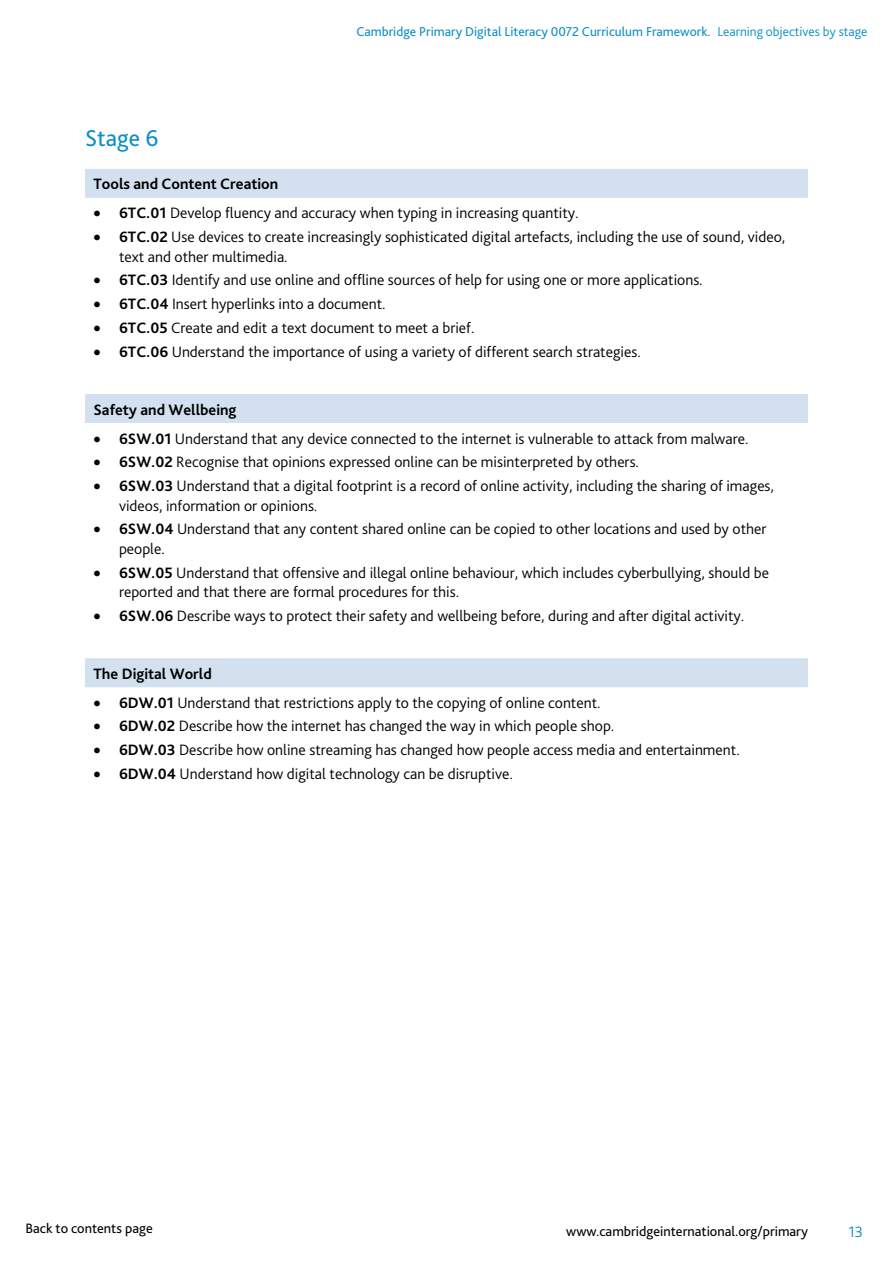
<style>
.page{position:relative;width:893px;height:1263px;background:#fff}
.page>*{position:absolute;margin:0;border:0;box-sizing:border-box;transform-origin:0 0}
.t1{font:24px "Bliss Pro";color:#0e8fc4}
.t2{font:300 15.75px/19.5px "Bliss Pro";color:#000}
.t3{font:700 15.75px "Bliss Pro";color:#000}
.t4{font:300 15.75px "Bliss Pro";color:#0e8fc4}
.t5{font:14.25px "Bliss Pro";color:#000}
.t6{font:13.5px "Bliss Pro";color:#0e8fc4}
.s1{font-weight:300}
.s2{font-weight:700}
</style>
<div class="page">
<svg style="left:85px;top:169px;width:723px;height:518px"></svg>
<p class="t6" style="left:356px;top:23px;width:512px">Cambridge Primary Digital Literacy 0072 Curriculum Framework. <span class="s1">Learning objectives by stage</span></p>
<h1 class="t1" style="left:85px;top:123px;width:75px">Stage 6</h1>
<p class="t3" style="left:94px;top:174px;width:186px">Tools and Content Creation</p>
<p class="t2" style="left:94px;top:203px;width:487px">• <span class="s2">6TC.01</span> Develop fluency and accuracy when typing in increasing quantity.</p>
<p class="t2" style="left:119px;top:227px;width:668px;text-indent:-26px">• <span class="s2">6TC.02</span> Use devices to create increasingly sophisticated digital artefacts, including the use of sound, video, text and other multimedia.</p>
<p class="t2" style="left:94px;top:270px;width:611px">• <span class="s2">6TC.03</span> Identify and use online and offline sources of help for using one or more applications.</p>
<p class="t2" style="left:94px;top:294px;width:294px">• <span class="s2">6TC.04</span> Insert hyperlinks into a document.</p>
<p class="t2" style="left:94px;top:318px;width:382px">• <span class="s2">6TC.05</span> Create and edit a text document to meet a brief.</p>
<p class="t2" style="left:94px;top:341px;width:549px">• <span class="s2">6TC.06</span> Understand the importance of using a variety of different search strategies.</p>
<p class="t3" style="left:94px;top:399px;width:144px">Safety and Wellbeing</p>
<p class="t2" style="left:94px;top:428px;width:657px">• <span class="s2">6SW.01</span> Understand that any device connected to the internet is vulnerable to attack from malware.</p>
<p class="t2" style="left:94px;top:452px;width:547px">• <span class="s2">6SW.02</span> Recognise that opinions expressed online can be misinterpreted by others.</p>
<p class="t2" style="left:119px;top:476px;width:656px;text-indent:-26px">• <span class="s2">6SW.03</span> Understand that a digital footprint is a record of online activity, including the sharing of images, videos, information or opinions.</p>
<p class="t2" style="left:119px;top:519px;width:649px;text-indent:-26px">• <span class="s2">6SW.04</span> Understand that any content shared online can be copied to other locations and used by other people.</p>
<p class="t2" style="left:119px;top:562px;width:651px;text-indent:-26px">• <span class="s2">6SW.05</span> Understand that offensive and illegal online behaviour, which includes cyberbullying, should be reported and that there are formal procedures for this.</p>
<p class="t2" style="left:94px;top:606px;width:652px">• <span class="s2">6SW.06</span> Describe ways to protect their safety and wellbeing before, during and after digital activity.</p>
<p class="t3" style="left:94px;top:664px;width:120px">The Digital World</p>
<p class="t2" style="left:94px;top:693px;width:509px">• <span class="s2">6DW.01</span> Understand that restrictions apply to the copying of online content.</p>
<p class="t2" style="left:94px;top:716px;width:522px">• <span class="s2">6DW.02</span> Describe how the internet has changed the way in which people shop.</p>
<p class="t2" style="left:94px;top:740px;width:648px">• <span class="s2">6DW.03</span> Describe how online streaming has changed how people access media and entertainment.</p>
<p class="t2" style="left:94px;top:764px;width:421px">• <span class="s2">6DW.04</span> Understand how digital technology can be disruptive.</p>
<p class="t5" style="left:26px;top:1219px;width:129px">Back to contents page</p>
<p class="t5" style="left:566px;top:1222px;width:243px">www.cambridgeinternational.org/primary</p>
<p class="t4" style="left:848px;top:1222px;width:16px">13</p>
</div>
